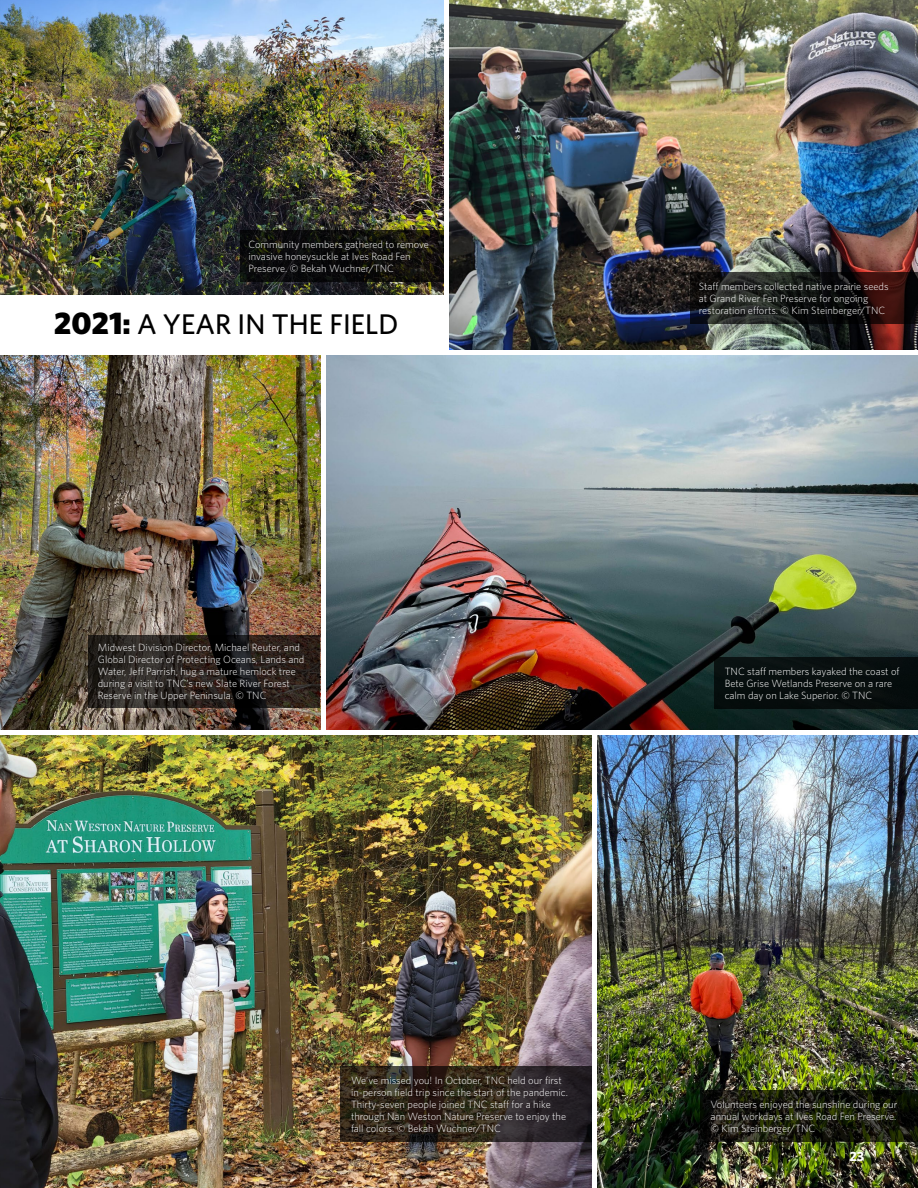
<style>
.page{position:relative;width:918px;height:1188px;background:#fff}
.page>*{position:absolute;margin:0;border:0;box-sizing:border-box;transform-origin:0 0}
.t1{font:500 28.5px "Whitney";color:#000}
.t2{font:700 13.5px "Whitney";color:#fff}
.t3{font:300 10.5px/12px "Whitney";color:#fff}
.s1{font-weight:900;font-size:31.5px}
.s2{font-weight:900;font-size:29.25px}
</style>
<div class="page">
<img style="left:0;top:0;width:443px;height:295px">
<img style="left:0;top:735px;width:592px;height:453px">
<img style="left:598px;top:735px;width:320px;height:453px">
<img style="left:326px;top:355px;width:592px;height:374px">
<img style="left:449px;top:0;width:469px;height:349px">
<img style="left:0;top:355px;width:320px;height:374px">
<svg style="left:340px;top:1066px;width:252px;height:76px;background:#2d251e"></svg>
<svg style="left:700px;top:1090px;width:218px;height:52px;background:#191b0e"></svg>
<svg style="left:89px;top:636px;width:231px;height:72px;background:#27201c"></svg>
<div style="left:714px;top:657px;width:204px;height:52px;background:#070e0e"></div>
<svg style="left:690px;top:272px;width:228px;height:52px;background:#1c1715"></svg>
<svg style="left:240px;top:230px;width:203px;height:52px;background:#100f0c"></svg>
<p class="t3" style="left:248px;top:238px;width:182px">Community members gathered to remove invasive honeysuckle at Ives Road Fen<br>Preserve. © Bekah Wuchner/TNC</p>
<h1 class="t1" style="left:54px;top:305px;width:346px"><span class="s1">2021</span><span class="s2">:</span> A YEAR IN THE FIELD</h1>
<p class="t3" style="left:98px;top:641px;width:208px">Midwest Division Director, Michael Reuter, and Global Director of Protecting Oceans, Lands and Water, Jeff Parrish, hug a mature hemlock tree during a visit to TNC’s new Slate River Forest Reserve in the Upper Peninsula. © TNC</p>
<p class="t3" style="left:699px;top:280px;width:191px">Staff members collected native prairie seeds at Grand River Fen Preserve for ongoing restoration efforts. © Kim Steinberger/TNC</p>
<p class="t3" style="left:725px;top:665px;width:176px">TNC staff members kayaked the coast of<br>Bete Grise Wetlands Preserve on a rare calm day on Lake Superior. © TNC</p>
<p class="t3" style="left:351px;top:1074px;width:219px">We’ve missed you! In October, TNC held our first in-person field trip since the start of the pandemic.<br>Thirty-seven people joined TNC staff for a hike through Nan Weston Nature Preserve to enjoy the fall colors. © Bekah Wuchner/TNC</p>
<p class="t3" style="left:711px;top:1098px;width:188px;text-align:justify">Volunteers enjoyed the sunshine during our annual workdays at Ives Road Fen Preserve. © Kim Steinberger/TNC</p>
<p class="t2" style="left:849px;top:1147px;width:16px">23</p>
</div>
